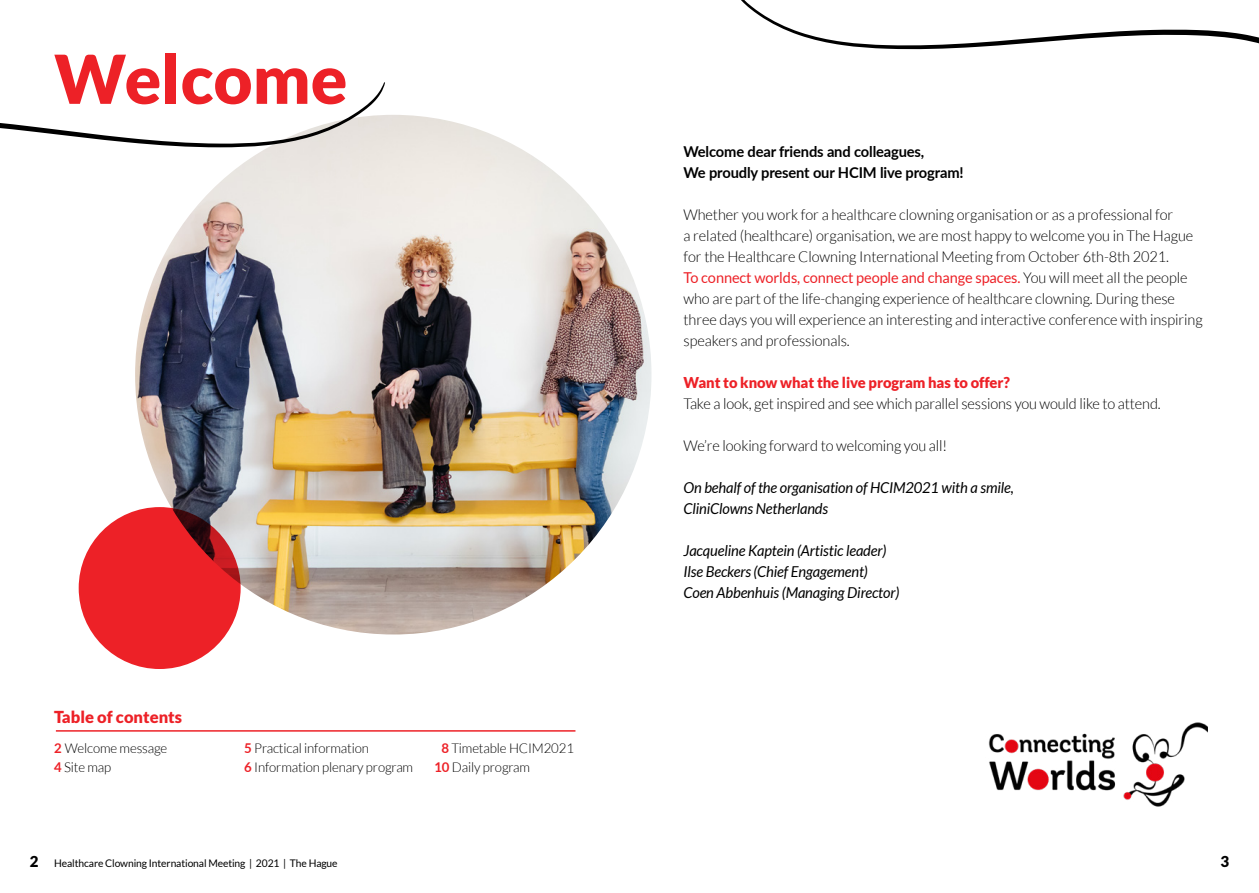
<style>
.page{position:relative;width:1259px;height:893px;background:#fff}
.page>*{position:absolute;margin:0;border:0;box-sizing:border-box;transform-origin:0 0}
.t1{font:900 67.5px "Lato";color:#ed2127}
.t2{font:900 16.5px "Lato";color:#ed2127}
.t3{font:300 15px/21px "Lato";letter-spacing:-.005em;color:#000}
.t4{font:italic 15px/21px "Lato";letter-spacing:-.01em;color:#000}
.t5{font:700 15px/21px "Lato";letter-spacing:-.01em;color:#000}
.t6{font:900 15px "Lato";letter-spacing:-.005em;color:#ed2127}
.t7{font:900 15px "Lato";color:#000}
.t8{font:300 13.5px/19.5px "Lato";letter-spacing:-.01em;color:#000}
.t9{font:10.5px "Lato";letter-spacing:-.01em;color:#000}
.s1{font-weight:700;color:#ed2127}
.s2{font-weight:400;color:#ed2127}
.s3{font-weight:900;font-size:15px}
</style>
<div class="page">
<img style="left:135px;top:115px;width:516px;height:519px">
<div style="left:79px;top:507px;width:162px;height:162px;background:#ed2127;border-radius:50%"></div>
<svg style="left:741px;top:0;width:518px;height:50px"></svg>
<svg style="left:0;top:82px;width:385px;height:65px"></svg>
<hr style="left:56px;top:730px;width:519px;height:2px;background:#ed2127">
<img style="left:988px;top:722px;width:219px;height:85px">
<div style="left:985px;top:794px;width:133px;height:30px;background:#fff"></div>
<h1 class="t1" style="left:54px;top:40px;width:295px">Welcome</h1>
<p class="t2" style="left:54px;top:707px;width:130px">Table of contents</p>
<p class="t8" style="left:54px;top:738px;width:115px"><span class="s1">2</span> Welcome message<br><span class="s1">4</span> Site map</p>
<p class="t8" style="left:244px;top:738px;width:170px"><span class="s1">5</span> Practical information<br><span class="s1">6</span> Information plenary program</p>
<p class="t8" style="left:434px;top:738px;width:141px;text-indent:7px"><span class="s1">8</span> Timetable HCIM2021<br><span class="s1">10</span> Daily program</p>
<p class="t5" style="left:683px;top:141px;width:282px">Welcome dear friends and colleagues,<br>We proudly present our HCIM live program!</p>
<p class="t3" style="left:683px;top:205px;width:520px">Whether you work for a healthcare clowning organisation or as a professional for<br>a related (healthcare) organisation, we are most happy to welcome you in The Hague for the Healthcare Clowning International Meeting from October 6th-8th 2021.<br><span class="s2">To connect worlds, connect people and change spaces.</span> You will meet all the people who are part of the life-changing experience of healthcare clowning. During these three days you will experience an interesting and interactive conference with inspiring speakers and professionals.</p>
<p class="t6" style="left:683px;top:374px;width:328px">Want to know what the live program has to offer?</p>
<p class="t3" style="left:683px;top:394px;width:478px">Take a look, get inspired and see which parallel sessions you would like to attend.</p>
<p class="t3" style="left:683px;top:436px;width:265px">We’re looking forward to welcoming you all!</p>
<p class="t4" style="left:683px;top:478px;width:332px">On behalf of the organisation of HCIM2021 with a smile,<br>CliniClowns Netherlands</p>
<p class="t4" style="left:683px;top:541px;width:217px">Jacqueline Kaptein (Artistic leader)<br>Ilse Beckers (Chief Engagement)<br>Coen Abbenhuis (Managing Director)</p>
<p class="t9" style="left:30px;top:857px;width:309px"><span class="s3">2</span> Healthcare Clowning International Meeting | 2021 | The Hague</p>
<p class="t7" style="left:1220px;top:853px;width:10px">3</p>
</div>
